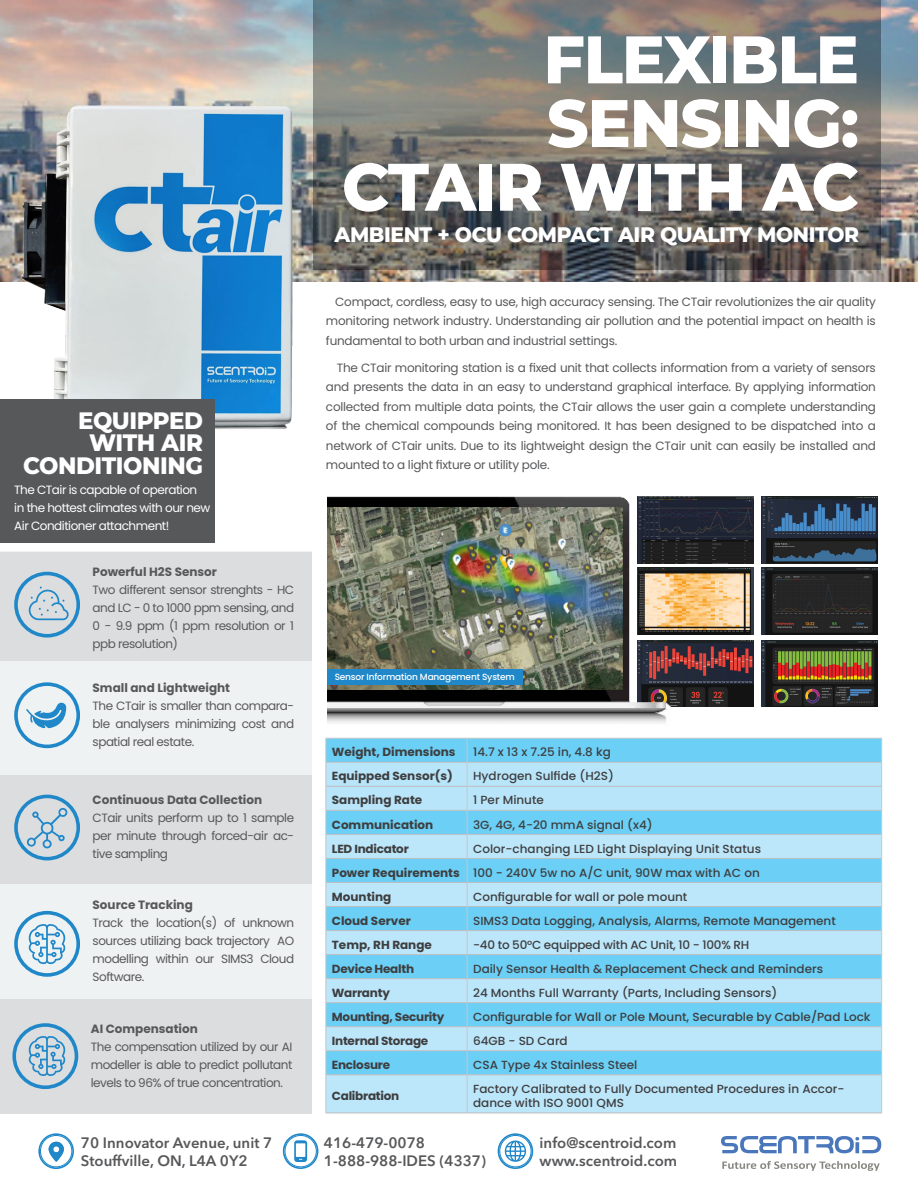
<style>
.page{position:relative;width:918px;height:1188px;background:#fff}
.page>*{position:absolute;margin:0;border:0;box-sizing:border-box;transform-origin:0 0}
.t1{font:800 67.05px "Montserrat";letter-spacing:-.02em;color:#fff;scale:.96 1}
.t2{font:800 23.7px "Montserrat";letter-spacing:-.02em;color:#fff;scale:.96 1}
.t3{font:800 21px "Montserrat";letter-spacing:-.02em;color:#fff;scale:.96 1}
.t4{font:600 15px "Avenir Next LT Pro";color:#57585a}
.H3_Header{font:12px/18px "Poppins";letter-spacing:-.04em;color:#57585a;text-align:justify}
.H3_Header-2{font:700 12px "Poppins";color:#57585a}
.H3_Header-3{font:12px "Poppins";letter-spacing:-.04em;color:#fff}
.t5{font:500 11.7px/14.1px "Poppins";color:#3e3e3f}
.t6{font:700 11.7px "Poppins";color:#3e3e3f}
.t7{font:700 11.7px "Poppins";letter-spacing:-.02em;color:#3e3e3f}
.t8{font:500 11.7px "Poppins";letter-spacing:-.02em;color:#3e3e3f}
.H3_Header-4{font:500 9px "Poppins";letter-spacing:-.02em;color:#fff}
</style>
<div class="page">
<img style="left:0;top:0;width:918px;height:281px">
<img style="left:19px;top:99px;width:292px;height:330px">
<svg style="left:313px;top:0;width:568px;height:270px;background:#71706c"></svg>
<div style="left:0;top:551px;width:311px;height:562px;background:#eff2f3"></div>
<div style="left:0;top:552px;width:311px;height:108px;background:#dcdddf"></div>
<div style="left:0;top:776px;width:311px;height:108px;background:#dcdddf"></div>
<div style="left:0;top:999px;width:311px;height:114px;background:#dcdddf"></div>
<svg style="left:721px;top:1136px;width:160px;height:17px"></svg>
<svg style="left:722px;top:1161px;width:158px;height:10px"></svg>
<div style="left:14px;top:682px;width:66px;height:66px;border:4px solid #2088c9;border-radius:50%"></div>
<svg style="left:26px;top:702px;width:40px;height:26px"></svg>
<div style="left:14px;top:572px;width:66px;height:66px;border:4px solid #2088c9;border-radius:50%"></div>
<svg style="left:28px;top:587px;width:41px;height:33px"></svg>
<div style="left:14px;top:911px;width:66px;height:66px;border:4px solid #2088c9;border-radius:50%"></div>
<svg style="left:29px;top:924px;width:36px;height:40px"></svg>
<div style="left:12px;top:1023px;width:66px;height:66px;border:4px solid #2088c9;border-radius:50%"></div>
<svg style="left:29px;top:1036px;width:36px;height:40px"></svg>
<svg style="left:38px;top:1133px;width:36px;height:36px"></svg>
<svg style="left:498px;top:1133px;width:35px;height:36px"></svg>
<svg style="left:283px;top:1133px;width:36px;height:36px"></svg>
<img style="left:677px;top:497px;width:76px;height:66px">
<img style="left:762px;top:497px;width:115px;height:66px">
<img style="left:677px;top:641px;width:76px;height:66px">
<img style="left:677px;top:568px;width:74px;height:66px">
<img style="left:762px;top:568px;width:115px;height:66px">
<img style="left:762px;top:641px;width:115px;height:66px">
<img style="left:327px;top:496px;width:350px;height:242px">
<img style="left:327px;top:508px;width:194px;height:181px">
<img style="left:521px;top:508px;width:101px;height:181px">
<hr style="left:326px;top:1113px;width:141px;height:1px;background:#bcbdc0">
<hr style="left:467px;top:1113px;width:415px;height:1px;background:#bcbdc0">
<svg style="left:326px;top:738px;width:556px;height:375px;background:#99daf5"></svg>
<hr style="left:326px;top:1075px;width:1px;height:38px;background:#c5c7c9">
<hr style="left:467px;top:1075px;width:1px;height:38px;background:#c5c7c9">
<hr style="left:881px;top:1075px;width:1px;height:38px;background:#c5c7c9">
<div style="left:14px;top:795px;width:66px;height:65px;border:4px solid #2088c9;border-radius:50%"></div>
<div style="left:327px;top:670px;width:196px;height:15px;background:#2088c9"></div>
<div style="left:0;top:400px;width:215px;height:143px;background:#57585a"></div>
<svg style="left:27px;top:808px;width:41px;height:41px"></svg>
<p class="t2" style="left:78px;top:403px;width:132px">EQUIPPED</p>
<p class="t2" style="left:89px;top:426px;width:120px">WITH AIR</p>
<p class="t2" style="left:23px;top:448px;width:189px">CONDITIONING</p>
<p class="H3_Header-3" style="left:14px;top:483px;width:185px">The CTair is capable of operation</p>
<p class="H3_Header-3" style="left:14px;top:501px;width:198px">in the hottest climates with our new</p>
<p class="H3_Header-3" style="left:14px;top:519px;width:157px">Air Conditioner attachment!</p>
<p class="H3_Header-2" style="left:93px;top:565px;width:126px">Powerful H2S Sensor</p>
<p class="H3_Header" style="left:93px;top:581px;width:203px">Two different sensor strenghts - HC and LC - 0 to 1000 ppm sensing, and 0 - 9.9 ppm (1 ppm resolution or 1 ppb resolution)</p>
<p class="H3_Header-2" style="left:93px;top:681px;width:139px">Small and Lightweight</p>
<p class="H3_Header" style="left:93px;top:697px;width:203px">The CTair is smaller than compara&shy;ble analysers minimizing cost and spatial real estate.</p>
<p class="H3_Header-2" style="left:93px;top:793px;width:171px">Continuous Data Collection</p>
<p class="H3_Header" style="left:93px;top:809px;width:203px">CTair units perform up to 1 sample per minute through forced-air ac&shy;tive sampling</p>
<p class="H3_Header-2" style="left:93px;top:898px;width:102px">Source Tracking</p>
<p class="H3_Header" style="left:93px;top:914px;width:203px">Track the location(s) of unknown sources utilizing back trajectory AO modelling within our SIMS3 Cloud Software.</p>
<p class="H3_Header-2" style="left:91px;top:1022px;width:109px">AI Compensation</p>
<p class="H3_Header" style="left:91px;top:1038px;width:203px">The compensation utilized by our AI modeller is able to predict pollutant levels to 96% of true concentration.</p>
<p class="t4" style="left:81px;top:1133px;width:193px">70 Innovator Avenue, unit 7</p>
<p class="t4" style="left:81px;top:1151px;width:168px">Stouffville, ON, L4A 0Y2</p>
<p class="t1" style="left:543px;top:10px;width:330px">FLEXIBLE</p>
<p class="t1" style="left:547px;top:74px;width:327px">SENSING:</p>
<p class="t1" style="left:342px;top:138px;width:540px">CTAIR WITH AC</p>
<p class="t3" style="left:335px;top:219px;width:548px">AMBIENT + OCU COMPACT AIR QUALITY MONITOR</p>
<p class="H3_Header" style="left:326px;top:292px;width:551px;line-height:19.5px;text-indent:9px">Compact, cordless, easy to use, high accuracy sensing. The CTair revolutionizes the air quality monitoring network industry. Understanding air pollution and the potential impact on health is fundamental to both urban and industrial settings.</p>
<p class="H3_Header" style="left:326px;top:358px;width:551px;line-height:19.5px;text-indent:11px">The CTair monitoring station is a fixed unit that collects information from a variety of sensors and presents the data in an easy to understand graphical interface. By applying information collected from multiple data points, the CTair allows the user gain a complete understanding of the chemical compounds being monitored. It has been designed to be dispatched into a network of CTair units. Due to its lightweight design the CTair unit can easily be installed and mounted to a light fixture or utility pole.</p>
<p class="H3_Header-4" style="left:335px;top:672px;width:182px">Sensor Information Management System</p>
<p class="t6" style="left:332px;top:745px;width:125px">Weight, Dimensions</p>
<p class="t5" style="left:473px;top:745px;width:139px">14.7 x 13 x 7.25 in, 4.8 kg</p>
<p class="t6" style="left:332px;top:770px;width:123px">Equipped Sensor(s)</p>
<p class="t5" style="left:473px;top:769px;width:142px">Hydrogen Sulfide (H2S)</p>
<p class="t6" style="left:332px;top:794px;width:92px">Sampling Rate</p>
<p class="t5" style="left:473px;top:793px;width:72px">1 Per Minute</p>
<p class="t6" style="left:332px;top:818px;width:103px">Communication</p>
<p class="t5" style="left:473px;top:817px;width:181px">3G, 4G, 4-20 mmA signal (x4)</p>
<p class="t7" style="left:332px;top:842px;width:78px">LED Indicator</p>
<p class="t5" style="left:473px;top:841px;width:289px">Color-changing LED Light Displaying Unit Status</p>
<p class="t6" style="left:332px;top:866px;width:129px">Power Requirements</p>
<p class="t5" style="left:473px;top:866px;width:288px">100 - 240V 5w no A/C unit, 90W max with AC on</p>
<p class="t6" style="left:332px;top:890px;width:61px">Mounting</p>
<p class="t5" style="left:473px;top:890px;width:216px">Configurable for wall or pole mount</p>
<p class="t6" style="left:332px;top:914px;width:81px">Cloud Server</p>
<p class="t5" style="left:473px;top:914px;width:364px">SIMS3 Data Logging, Analysis, Alarms, Remote Management</p>
<p class="t6" style="left:332px;top:938px;width:102px">Temp, RH Range</p>
<p class="t8" style="left:473px;top:938px;width:278px">-40 to 50°C equipped with AC Unit, 10 - 100% RH</p>
<p class="t7" style="left:332px;top:962px;width:84px">Device Health</p>
<p class="t5" style="left:473px;top:962px;width:351px">Daily Sensor Health &amp; Replacement Check and Reminders</p>
<p class="t7" style="left:332px;top:986px;width:60px">Warranty</p>
<p class="t5" style="left:473px;top:986px;width:306px">24 Months Full Warranty (Parts, Including Sensors)</p>
<p class="t7" style="left:332px;top:1010px;width:114px">Mounting, Security</p>
<p class="t5" style="left:473px;top:1010px;width:399px">Configurable for Wall or Pole Mount, Securable by Cable/Pad Lock</p>
<p class="t7" style="left:332px;top:1034px;width:98px">Internal Storage</p>
<p class="t5" style="left:473px;top:1034px;width:96px">64GB - SD Card</p>
<p class="t7" style="left:332px;top:1058px;width:60px">Enclosure</p>
<p class="t5" style="left:473px;top:1058px;width:166px">CSA Type 4x Stainless Steel</p>
<p class="t7" style="left:332px;top:1089px;width:69px">Calibration</p>
<p class="t5" style="left:473px;top:1082px;width:373px">Factory Calibrated to Fully Documented Procedures in Accor&shy;dance with ISO 9001 QMS</p>
<p class="t4" style="left:324px;top:1133px;width:103px">416-479-0078</p>
<p class="t4" style="left:324px;top:1151px;width:164px">1-888-988-IDES (4337)</p>
<p class="t4" style="left:540px;top:1133px;width:138px">info@scentroid.com</p>
<p class="t4" style="left:540px;top:1151px;width:139px">www.scentroid.com</p>
</div>
